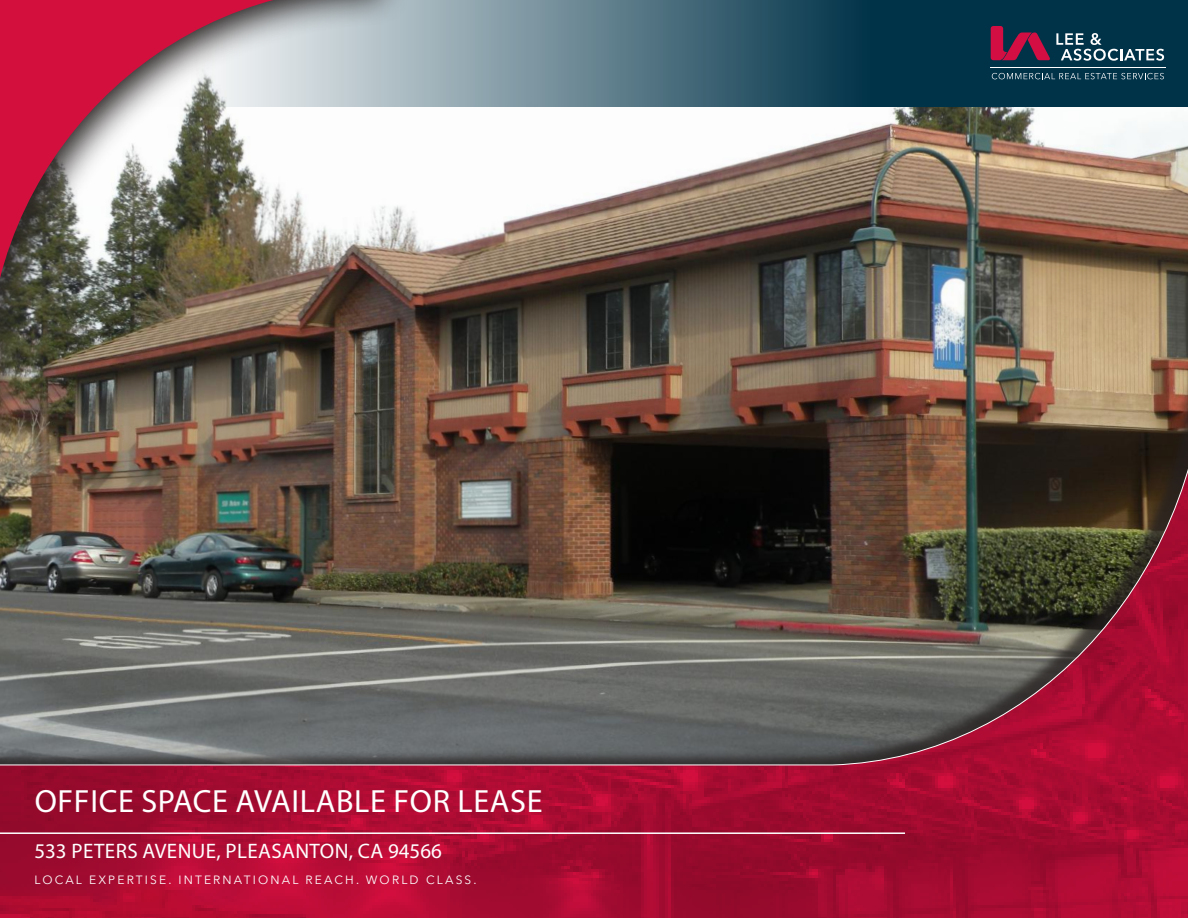
<style>
.page{position:relative;width:1188px;height:918px;background:#fff}
.page>*{position:absolute;margin:0;border:0;box-sizing:border-box;transform-origin:0 0}
.t1{font:32.25px "Myriad Pro";letter-spacing:.02em;color:#fff}
.t2{font:21px "Myriad Pro";letter-spacing:.02em;color:#fff}
.t3{font:12px "Avenir Next";letter-spacing:.18em;color:#fff}
</style>
<div class="page">
<img style="left:411px;top:107px;width:777px;height:170px">
<img style="left:0;top:292px;width:1188px;height:626px">
<svg style="left:411px;top:0;width:777px;height:107px;background:#365d6f"></svg>
<svg style="left:1056px;top:33px;width:108px;height:28px;background:#396071"></svg>
<svg style="left:991px;top:26px;width:59px;height:34px;background:#711e44"></svg>
<svg style="left:992px;top:73px;width:172px;height:6px"></svg>
<hr style="left:990px;top:67px;width:176px;height:1px;background:#fff">
<hr style="left:0;top:832px;width:905px;height:2px;background:#fff">
<div style="left:0;top:0;width:411px;height:457px;background:#241f1f;opacity:.98"></div>
<img style="left:0;top:0;width:373px;height:416px">
<h1 class="t1" style="left:35px;top:781px;width:509px">OFFICE SPACE AVAILABLE FOR LEASE</h1>
<h2 class="t2" style="left:34px;top:838px;width:409px">533 PETERS AVENUE, PLEASANTON, CA 94566</h2>
<p class="t3" style="left:34px;top:870px;width:444px">LOCAL EXPERTISE. INTERNATIONAL REACH. WORLD CLASS.</p>
</div>
